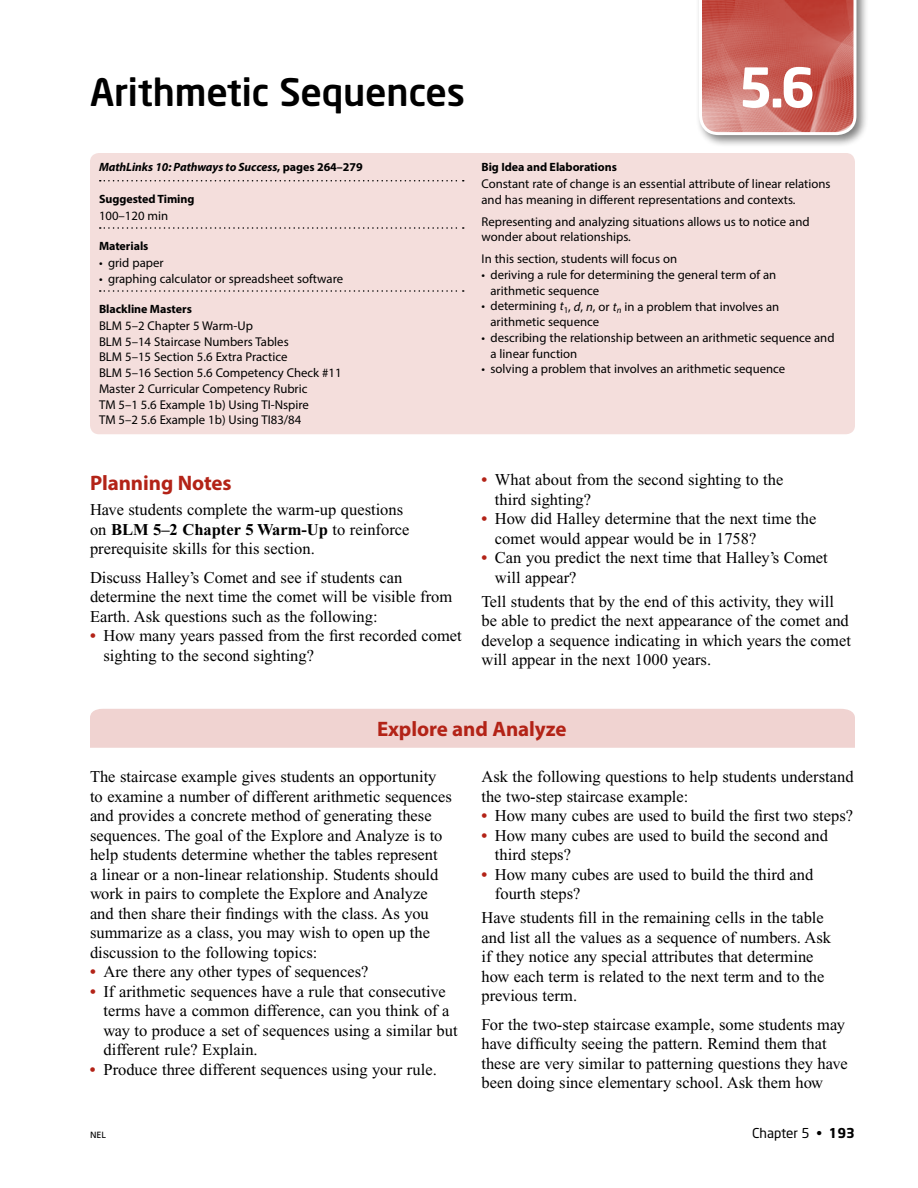
<style>
.page{position:relative;width:918px;height:1188px;background:#fff}
.page>*{position:absolute;margin:0;border:0;box-sizing:border-box;transform-origin:0 0}
.t1{font:700 54px "Neo Sans";color:#fff}
.t2{font:500 37.5px "Neo Sans";letter-spacing:-.005em;color:#000}
.t3{font:700 21px "Myriad Pro";letter-spacing:-.005em;color:#b32317}
.t4{font:16.5px/19.5px "Times New Roman";color:#000}
.t5{font:13.5px "Neo Sans";color:#000}
.t6{font:12.75px/15.8px "Myriad Pro";color:#000}
.t7{font:700 12px "Myriad Pro";letter-spacing:-.005em;color:#000}
.t8{font:italic 700 12px "Myriad Pro";letter-spacing:-.005em;color:#000}
.t9{font:9px "Frutiger LT Std";color:#000}
.s1{font-style:normal}
.s2{font-weight:700}
.s3{font-weight:700;color:#b32317}
.s4{font-style:italic}
</style>
<div class="page">
<div style="left:695px;top:0;width:174px;height:148px;background:#000;opacity:.5"></div>
<svg style="left:698px;top:0;width:160px;height:137px;background:#cb6f67"></svg>
<div style="left:90px;top:153px;width:765px;height:281px;background:#f4dedc;border-radius:9px"></div>
<svg style="left:100px;top:180px;width:364px;height:2px"></svg>
<svg style="left:100px;top:227px;width:364px;height:2px"></svg>
<svg style="left:100px;top:290px;width:364px;height:2px"></svg>
<div style="left:90px;top:708px;width:765px;height:40px;background:#f0d3d1"></div>
<h2 class="t2" style="left:90px;top:69px;width:377px">Arithmetic Sequences</h2>
<h1 class="t1" style="left:739px;top:53px;width:78px">5.6</h1>
<p class="t8" style="left:99px;top:159px;width:265px">MathLinks 10: Pathways to Success<span class="s1">, pages 264–279</span></p>
<p class="t7" style="left:99px;top:191px;width:97px">Suggested Timing</p>
<p class="t6" style="left:99px;top:207px;width:71px">100–120 min</p>
<p class="t7" style="left:99px;top:238px;width:51px">Materials</p>
<p class="t6" style="left:99px;top:255px;width:66px">• grid paper</p>
<p class="t6" style="left:99px;top:270px;width:246px">• graphing calculator or spreadsheet software</p>
<p class="t7" style="left:99px;top:301px;width:94px">Blackline Masters</p>
<p class="t6" style="left:99px;top:318px;width:244px">BLM 5–2 Chapter 5 Warm-Up<br>BLM 5–14 Staircase Numbers Tables<br>BLM 5–15 Section 5.6 Extra Practice<br>BLM 5–16 Section 5.6 Competency Check #11<br>Master 2 Curricular Competency Rubric<br>TM 5–1 5.6 Example 1b) Using TI-Nspire<br>TM 5–2 5.6 Example 1b) Using TI83/84</p>
<p class="t3" style="left:90px;top:469px;width:143px">Planning Notes</p>
<p class="t4" style="left:90px;top:500px;width:321px">Have students complete the warm-up questions on <span class="s2">BLM 5–2 Chapter 5 Warm-Up</span> to reinforce prerequisite skills for this section.</p>
<p class="t4" style="left:90px;top:568px;width:364px">Discuss Halley’s Comet and see if students can determine the next time the comet will be visible from<br>Earth. Ask questions such as the following:</p>
<p class="t4" style="left:103px;top:626px;width:360px;text-indent:-13px"><span class="s3">•</span> How many years passed from the first recorded comet sighting to the second sighting?</p>
<p class="t7" style="left:482px;top:159px;width:137px">Big Idea and Elaborations</p>
<p class="t6" style="left:482px;top:176px;width:351px">Constant rate of change is an essential attribute of linear relations and has meaning in different representations and contexts.</p>
<p class="t6" style="left:482px;top:213px;width:330px">Representing and analyzing situations allows us to notice and wonder about relationships.</p>
<p class="t6" style="left:482px;top:251px;width:197px">In this section, students will focus on</p>
<p class="t6" style="left:491px;top:267px;width:287px;text-indent:-9px">• deriving a rule for determining the general term of an arithmetic sequence</p>
<p class="t6" style="left:490px;top:298px;width:290px;text-indent:-9px">• determining <span class="s4">t</span><sub>1</sub>, <span class="s4">d</span>, <span class="s4">n</span>, or <span class="s4">t</span><sub>n</sub> in a problem that involves an arithmetic sequence</p>
<p class="t6" style="left:490px;top:330px;width:346px;text-indent:-9px">• describing the relationship between an arithmetic sequence and a linear function</p>
<p class="t6" style="left:481px;top:361px;width:305px">• solving a problem that involves an arithmetic sequence</p>
<p class="t4" style="left:495px;top:470px;width:290px;text-indent:-13px"><span class="s3">•</span> What about from the second sighting to the third sighting?</p>
<p class="t4" style="left:495px;top:509px;width:323px;text-indent:-13px"><span class="s3">•</span> How did Halley determine that the next time the comet would appear would be in 1758?</p>
<p class="t4" style="left:495px;top:548px;width:334px;text-indent:-13px"><span class="s3">•</span> Can you predict the next time that Halley’s Comet will appear?</p>
<p class="t4" style="left:481px;top:592px;width:371px">Tell students that by the end of this activity, they will be able to predict the next appearance of the comet and develop a sequence indicating in which years the comet will appear in the next 1000 years.</p>
<p class="t3" style="left:377px;top:715px;width:191px">Explore and Analyze</p>
<p class="t4" style="left:90px;top:767px;width:363px">The staircase example gives students an opportunity to examine a number of different arithmetic sequences and provides a concrete method of generating these sequences. The goal of the Explore and Analyze is to help students determine whether the tables represent<br>a linear or a non-linear relationship. Students should work in pairs to complete the Explore and Analyze and then share their findings with the class. As you summarize as a class, you may wish to open up the discussion to the following topics:</p>
<p class="t4" style="left:90px;top:962px;width:280px"><span class="s3">•</span> Are there any other types of sequences?</p>
<p class="t4" style="left:103px;top:982px;width:356px;text-indent:-13px"><span class="s3">•</span> If arithmetic sequences have a rule that consecutive terms have a common difference, can you think of a way to produce a set of sequences using a similar but different rule? Explain.</p>
<p class="t4" style="left:90px;top:1060px;width:348px"><span class="s3">•</span> Produce three different sequences using your rule.</p>
<p class="t4" style="left:481px;top:767px;width:374px">Ask the following questions to help students understand the two-step staircase example:</p>
<p class="t4" style="left:481px;top:806px;width:373px"><span class="s3">•</span> How many cubes are used to build the first two steps?</p>
<p class="t4" style="left:495px;top:826px;width:335px;text-indent:-13px"><span class="s3">•</span> How many cubes are used to build the second and third steps?</p>
<p class="t4" style="left:495px;top:865px;width:320px;text-indent:-13px"><span class="s3">•</span> How many cubes are used to build the third and fourth steps?</p>
<p class="t4" style="left:481px;top:908px;width:351px">Have students fill in the remaining cells in the table and list all the values as a sequence of numbers. Ask if they notice any special attributes that determine how each term is related to the next term and to the previous term.</p>
<p class="t4" style="left:481px;top:1015px;width:368px">For the two-step staircase example, some students may have difficulty seeing the pattern. Remind them that these are very similar to patterning questions they have been doing since elementary school. Ask them how</p>
<p class="t9" style="left:90px;top:1129px;width:18px">NEL</p>
<p class="t5" style="left:752px;top:1124px;width:104px">Chapter 5 • <span class="s2">193</span></p>
</div>
